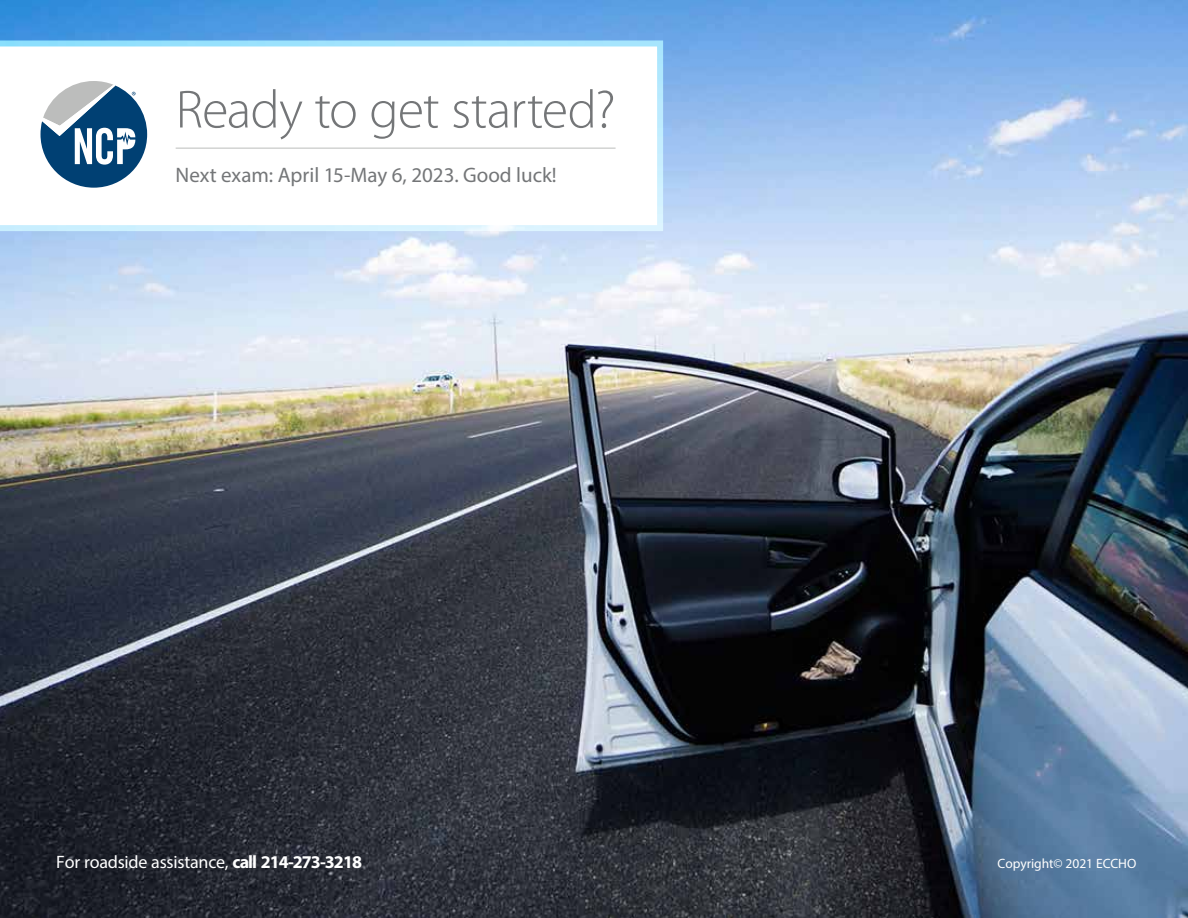
<style>
.page{position:relative;width:1188px;height:918px;background:#fff}
.page>*{position:absolute;margin:0;border:0;box-sizing:border-box;transform-origin:0 0}
.t1{font:300 54px "Myriad Pro";letter-spacing:-.015em;color:#747678}
.t2{font:21px "Myriad Pro";color:#747678}
.t3{font:18px "Myriad Pro";letter-spacing:-.015em;color:#fff}
.t4{font:13.5px "Myriad Pro";letter-spacing:-.005em;color:#fff}
.s1{font-weight:700}
</style>
<div class="page">
<img style="left:0;top:0;width:1188px;height:918px">
<svg style="left:0;top:40px;width:663px;height:191px"></svg>
<hr style="left:176px;top:148px;width:440px;height:1px;background:#bcbdbc">
<svg style="left:41px;top:81px;width:106px;height:107px"></svg>
<h1 class="t1" style="left:176px;top:77px;width:442px">Ready to get started?</h1>
<p class="t2" style="left:176px;top:162px;width:383px">Next exam: April 15-May 6, 2023. Good luck!</p>
<p class="t3" style="left:56px;top:851px;width:307px">For roadside assistance, <span class="s1">call 214-273-3218</span></p>
<p class="t4" style="left:998px;top:855px;width:140px">Copyright© 2021 ECCHO</p>
</div>
